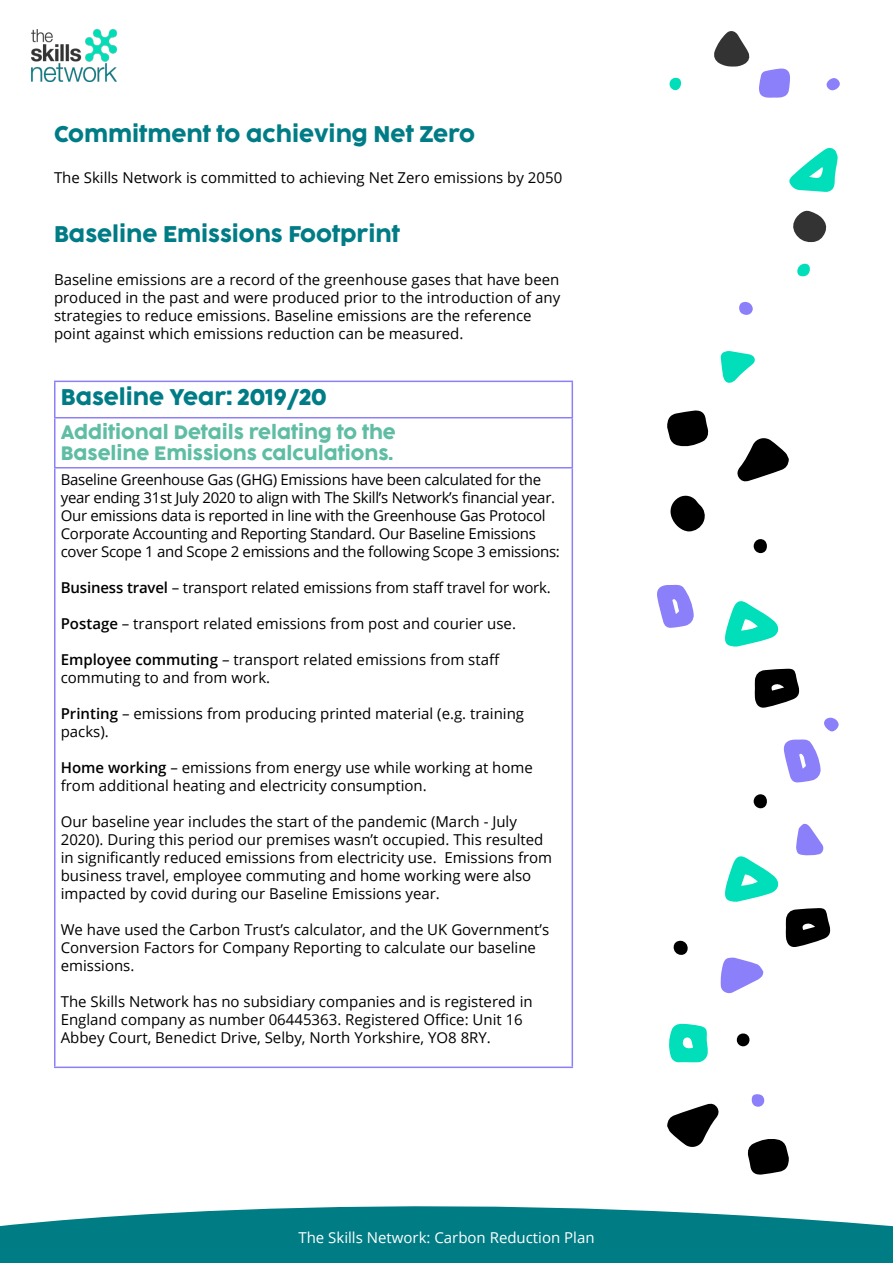
<style>
.page{position:relative;width:893px;height:1263px;background:#fff}
.page>*{position:absolute;margin:0;border:0;box-sizing:border-box;transform-origin:0 0}
.t1{font:21px "Cocogoose Pro";color:#007c86}
.t2{font:18px/21.6px "Cocogoose Pro";color:#5ebda3}
.t3{font:15px/18px "Open Sans";color:#000}
.t4{font:15px/18px "Open Sans";letter-spacing:-.02em;color:#000}
.t5{font:15px "Open Sans";color:#fff}
.s1{font-weight:600}
</style>
<div class="page">
<svg style="left:0;top:1206px;width:893px;height:57px;background:#1e8b93"></svg>
<img style="left:32px;top:29px;width:85px;height:52px">
<svg style="left:789px;top:147px;width:49px;height:45px"></svg>
<svg style="left:714px;top:31px;width:36px;height:36px"></svg>
<svg style="left:793px;top:210px;width:34px;height:32px"></svg>
<svg style="left:759px;top:68px;width:31px;height:30px"></svg>
<div style="left:797px;top:264px;width:13px;height:12px;background:#00deba;border-radius:5px"></div>
<div style="left:826px;top:78px;width:14px;height:12px;background:#8c80fa;border-radius:6px"></div>
<svg style="left:669px;top:78px;width:12px;height:12px"></svg>
<hr style="left:54px;top:381px;width:519px;height:1px;background:#8c80fa">
<hr style="left:54px;top:382px;width:2px;height:35px;background:#8c80fa">
<hr style="left:572px;top:382px;width:1px;height:35px;background:#8c80fa">
<hr style="left:54px;top:417px;width:519px;height:1px;background:#8c80fa">
<hr style="left:54px;top:418px;width:2px;height:49px;background:#8c80fa">
<hr style="left:572px;top:418px;width:1px;height:49px;background:#8c80fa">
<hr style="left:54px;top:467px;width:519px;height:1px;background:#8c80fa">
<hr style="left:54px;top:468px;width:2px;height:598px;background:#8c80fa">
<hr style="left:572px;top:468px;width:1px;height:598px;background:#8c80fa">
<hr style="left:54px;top:1066px;width:519px;height:2px;background:#8c80fa">
<svg style="left:725px;top:601px;width:54px;height:46px"></svg>
<svg style="left:725px;top:856px;width:54px;height:46px"></svg>
<svg style="left:737px;top:438px;width:52px;height:44px"></svg>
<svg style="left:667px;top:1103px;width:52px;height:44px"></svg>
<svg style="left:755px;top:669px;width:45px;height:39px"></svg>
<svg style="left:786px;top:908px;width:45px;height:39px"></svg>
<svg style="left:720px;top:351px;width:35px;height:32px"></svg>
<svg style="left:669px;top:1024px;width:39px;height:39px;background:#2ee3c6"></svg>
<svg style="left:667px;top:410px;width:42px;height:37px"></svg>
<svg style="left:747px;top:1139px;width:42px;height:36px"></svg>
<svg style="left:657px;top:585px;width:37px;height:43px"></svg>
<svg style="left:783px;top:739px;width:38px;height:44px"></svg>
<svg style="left:720px;top:957px;width:44px;height:36px"></svg>
<svg style="left:796px;top:823px;width:28px;height:33px"></svg>
<svg style="left:670px;top:495px;width:35px;height:36px"></svg>
<svg style="left:673px;top:940px;width:15px;height:15px"></svg>
<svg style="left:824px;top:718px;width:15px;height:13px"></svg>
<div style="left:754px;top:539px;width:13px;height:14px;background:#000;border-radius:50%"></div>
<div style="left:754px;top:794px;width:13px;height:14px;background:#000;border-radius:50%"></div>
<svg style="left:739px;top:302px;width:14px;height:13px"></svg>
<svg style="left:752px;top:1094px;width:12px;height:13px"></svg>
<svg style="left:737px;top:1033px;width:13px;height:13px"></svg>
<h1 class="t1" style="left:54px;top:117px;width:423px">Commitment to achieving Net Zero</h1>
<p class="t3" style="left:54px;top:168px;width:510px">The Skills Network is committed to achieving Net Zero emissions by 2050</p>
<h1 class="t1" style="left:54px;top:217px;width:347px">Baseline Emissions Footprint</h1>
<p class="t3" style="left:54px;top:270px;width:508px">Baseline emissions are a record of the greenhouse gases that have been produced in the past and were produced prior to the introduction of any strategies to reduce emissions. Baseline emissions are the reference point against which emissions reduction can be measured.</p>
<h1 class="t1" style="left:61px;top:380px;width:268px">Baseline Year: 2019/20</h1>
<p class="t2" style="left:61px;top:421px;width:337px">Additional Details relating to the<br>Baseline Emissions calculations.</p>
<p class="t4" style="left:61px;top:470px;width:501px">Baseline Greenhouse Gas (GHG) Emissions have been calculated for the year ending 31st July 2020 to align with The Skill’s Network’s financial year.<br>Our emissions data is reported in line with the Greenhouse Gas Protocol Corporate Accounting and Reporting Standard. Our Baseline Emissions cover Scope 1 and Scope 2 emissions and the following Scope 3 emissions:</p>
<p class="t3" style="left:61px;top:578px;width:492px"><span class="s1">Business travel</span> – transport related emissions from staff travel for work.</p>
<p class="t3" style="left:61px;top:614px;width:457px"><span class="s1">Postage</span> – transport related emissions from post and courier use.</p>
<p class="t3" style="left:61px;top:650px;width:441px"><span class="s1">Employee commuting</span> – transport related emissions from staff commuting to and from work.</p>
<p class="t3" style="left:61px;top:704px;width:465px"><span class="s1">Printing</span> – emissions from producing printed material (e.g. training packs).</p>
<p class="t3" style="left:61px;top:758px;width:474px"><span class="s1">Home working</span> – emissions from energy use while working at home from additional heating and electricity consumption.</p>
<p class="t3" style="left:61px;top:812px;width:493px">Our baseline year includes the start of the pandemic (March - July 2020). During this period our premises wasn’t occupied. This resulted in significantly reduced emissions from electricity use. Emissions from business travel, employee commuting and home working were also impacted by covid during our Baseline Emissions year.</p>
<p class="t3" style="left:61px;top:920px;width:490px">We have used the Carbon Trust’s calculator, and the UK Government’s<br>Conversion Factors for Company Reporting to calculate our baseline emissions.</p>
<p class="t3" style="left:61px;top:992px;width:473px">The Skills Network has no subsidiary companies and is registered in<br>England company as number 06445363. Registered Office: Unit 16<br>Abbey Court, Benedict Drive, Selby, North Yorkshire, YO8 8RY.</p>
<p class="t5" style="left:298px;top:1227px;width:298px">The Skills Network: Carbon Reduction Plan</p>
</div>
